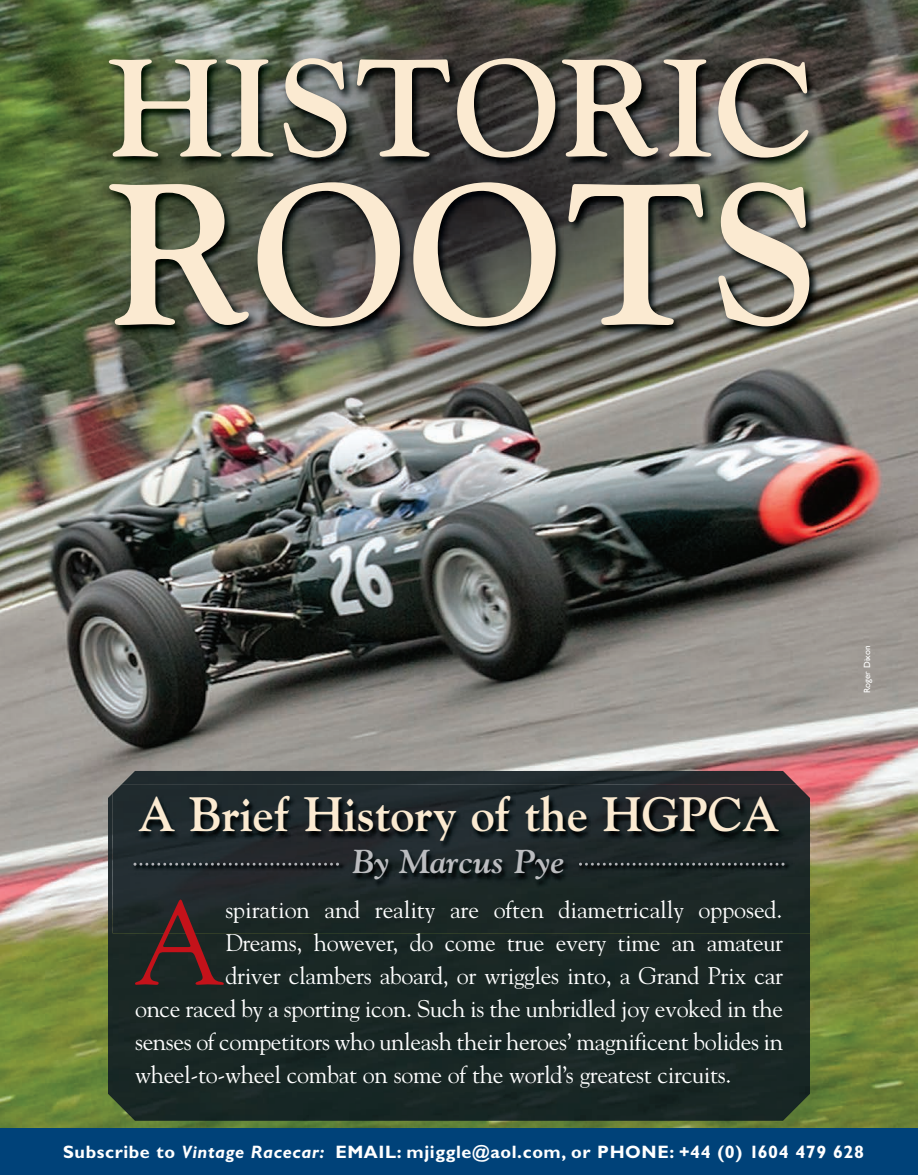
<style>
.page{position:relative;width:918px;height:1175px;background:#fff}
.page>*{position:absolute;margin:0;border:0;box-sizing:border-box;transform-origin:0 0}
.t1{font:700 198.9px "Goudy";letter-spacing:.005em;color:#fbead1}
.t2{font:700 137.25px "Goudy";letter-spacing:.005em;color:#fbead1}
.t3{font:117.6px "Goudy";color:#c4121a}
.t4{font:700 48px "Goudy";letter-spacing:-.005em;color:#fbead1}
.t5{font:italic 700 33px "Goudy";letter-spacing:-.005em;color:#bcbdc0}
.t6{font:24px "Goudy";letter-spacing:-.015em;color:#fff}
.t7{font:700 18px "Gill Sans";letter-spacing:.035em;color:#fff}
.t8{font:9px "Gill Sans";color:#fff}
.s1{font-style:italic}
</style>
<div class="page">
<img style="left:0;top:0;width:918px;height:1127px">
<div style="left:121px;top:771px;width:676px;height:13px;background:#202a2d"></div>
<div style="left:108px;top:793px;width:702px;height:327px;background:#192725"></div>
<img style="left:810px;top:784px;width:2px;height:149px">
<img style="left:113px;top:784px;width:697px;height:149px">
<img style="left:128px;top:857px;width:221px;height:18px">
<svg style="left:133px;top:862px;width:206px;height:3px"></svg>
<img style="left:574px;top:857px;width:220px;height:18px">
<svg style="left:579px;top:862px;width:205px;height:3px"></svg>
<img style="left:181px;top:0;width:569px;height:33px">
<img style="left:0;top:140px;width:22px;height:136px">
<img style="left:22px;top:430px;width:896px;height:177px">
<img style="left:22px;top:33px;width:896px;height:397px">
<div style="left:0;top:1127px;width:918px;height:47px;background:#004279"></div>
<h2 class="t2" style="left:108px;top:28px;width:707px">HISTORIC</h2>
<h1 class="t1" style="left:108px;top:139px;width:713px">ROOTS</h1>
<h3 class="t4" style="left:138px;top:786px;width:643px">A Brief History of the HGPCA</h3>
<h3 class="t5" style="left:353px;top:842px;width:214px">By Marcus Pye</h3>
<h3 class="t3" style="left:134px;top:875px;width:93px">A</h3>
<p class="t6" style="left:225px;top:896px;width:559px">spiration and reality are often diametrically opposed.</p>
<p class="t6" style="left:225px;top:929px;width:559px">Dreams, however, do come true every time an amateur</p>
<p class="t6" style="left:225px;top:962px;width:559px">driver clambers aboard, or wriggles into, a Grand Prix car</p>
<p class="t6" style="left:135px;top:995px;width:650px">once raced by a sporting icon. Such is the unbridled joy evoked in the</p>
<p class="t6" style="left:135px;top:1028px;width:650px">senses of competitors who unleash their heroes’ magnificent bolides in</p>
<p class="t6" style="left:135px;top:1061px;width:598px">wheel-to-wheel combat on some of the world’s greatest circuits.</p>
<p class="t8" style="left:862px;top:693px;width:49px;rotate:-90deg">Roger Dixon</p>
<p class="t7" style="left:63px;top:1145px;width:802px">Subscribe to <span class="s1">Vintage Racecar:</span> EMAIL: mjiggle@aol.com, or PHONE: +44 (0) 1604 479 628</p>
</div>
